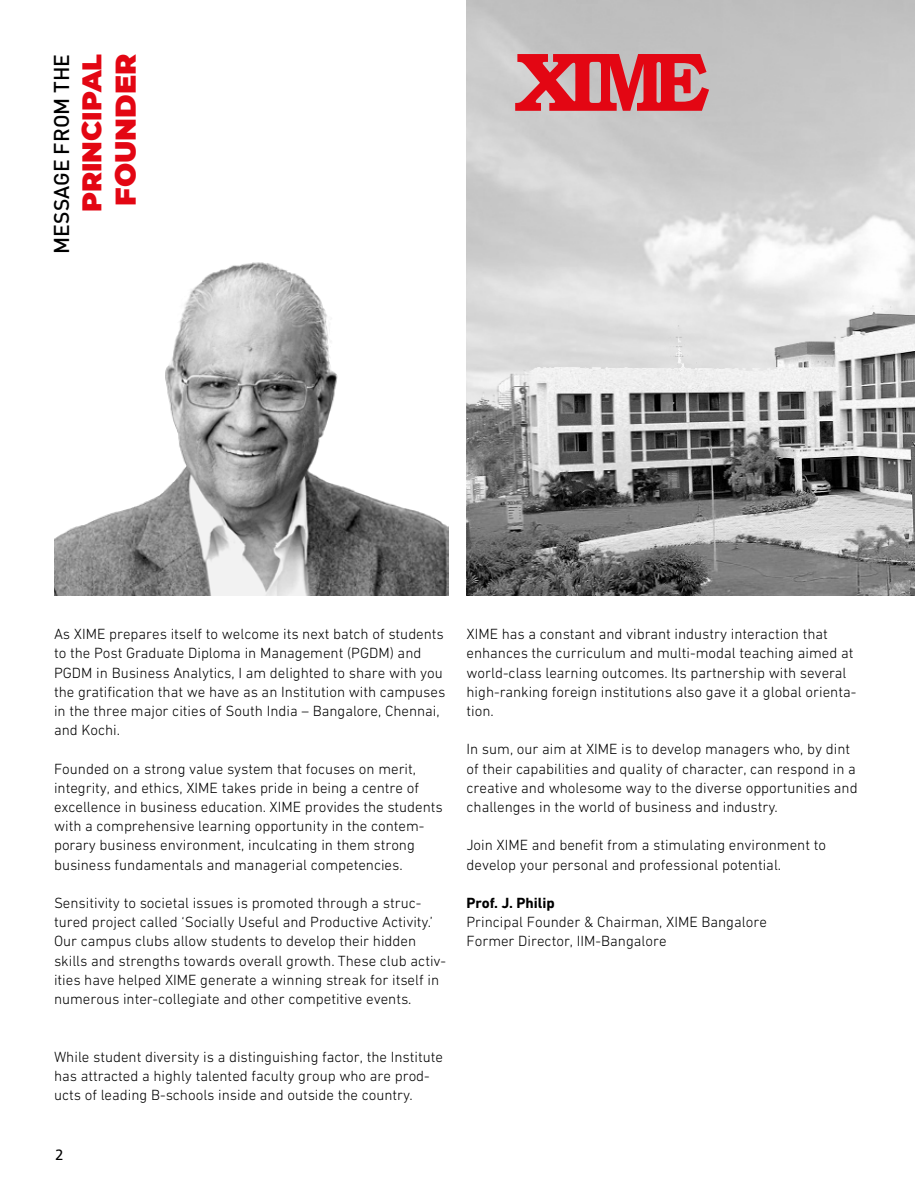
<style>
.page{position:relative;width:915px;height:1191px;background:#fff}
.page>*{position:absolute;margin:0;border:0;box-sizing:border-box;transform-origin:0 0}
.t1{font:900 28.5px "Montserrat";color:#e30613}
.t2{font:900 27px "Montserrat";color:#e30613}
.t3{font:500 21px "DIN";color:#000}
.t4{font:300 15px/19.2px "DIN Next CYR";color:#000}
.t5{font:700 15px "DIN Next CYR";color:#000}
.t6{font:15px "Humanist 777 BT Roman B";color:#000}
</style>
<div class="page">
<img style="left:466px;top:0;width:448px;height:595px">
<img style="left:54px;top:262px;width:394px;height:333px">
<svg style="left:515px;top:54px;width:193px;height:57px;background:#d84951"></svg>
<h3 class="t3" style="left:48px;top:254px;width:201px;rotate:-90deg">MESSAGE FROM THE</h3>
<h2 class="t2" style="left:72px;top:212px;width:159px;rotate:-90deg">PRINCIPAL</h2>
<h1 class="t1" style="left:104px;top:206px;width:153px;rotate:-90deg">FOUNDER</h1>
<p class="t4" style="left:54px;top:624px;width:392px">As XIME prepares itself to welcome its next batch of students to the Post Graduate Diploma in Management (PGDM) and PGDM in Business Analytics, I am delighted to share with you the gratification that we have as an Institution with campuses in the three major cities of South India – Bangalore, Chennai, and Kochi.</p>
<p class="t4" style="left:54px;top:758px;width:390px">Founded on a strong value system that focuses on merit, integrity, and ethics, XIME takes pride in being a centre of excellence in business education. XIME provides the students with a comprehensive learning opportunity in the contem&shy;porary business environment, inculcating in them strong business fundamentals and managerial competencies.</p>
<p class="t4" style="left:54px;top:893px;width:393px">Sensitivity to societal issues is promoted through a struc&shy;tured project called ‘Socially Useful and Productive Activity.’ Our campus clubs allow students to develop their hidden skills and strengths towards overall growth. These club activ&shy;ities have helped XIME generate a winning streak for itself in numerous inter-collegiate and other competitive events.</p>
<p class="t4" style="left:54px;top:1046px;width:390px">While student diversity is a distinguishing factor, the Institute has attracted a highly talented faculty group who are prod&shy;ucts of leading B-schools inside and outside the country.</p>
<p class="t6" style="left:55px;top:1145px;width:10px">2</p>
<p class="t4" style="left:466px;top:624px;width:391px">XIME has a constant and vibrant industry interaction that enhances the curriculum and multi-modal teaching aimed at world-class learning outcomes. Its partnership with several high-ranking foreign institutions also gave it a global orienta&shy;tion.</p>
<p class="t4" style="left:466px;top:739px;width:392px">In sum, our aim at XIME is to develop managers who, by dint of their capabilities and quality of character, can respond in a creative and wholesome way to the diverse opportunities and challenges in the world of business and industry.</p>
<p class="t4" style="left:466px;top:835px;width:361px">Join XIME and benefit from a stimulating environment to develop your personal and professional potential.</p>
<p class="t5" style="left:466px;top:894px;width:90px">Prof. J. Philip</p>
<p class="t4" style="left:466px;top:912px;width:302px">Principal Founder &amp; Chairman, XIME Bangalore<br>Former Director, IIM-Bangalore</p>
</div>
